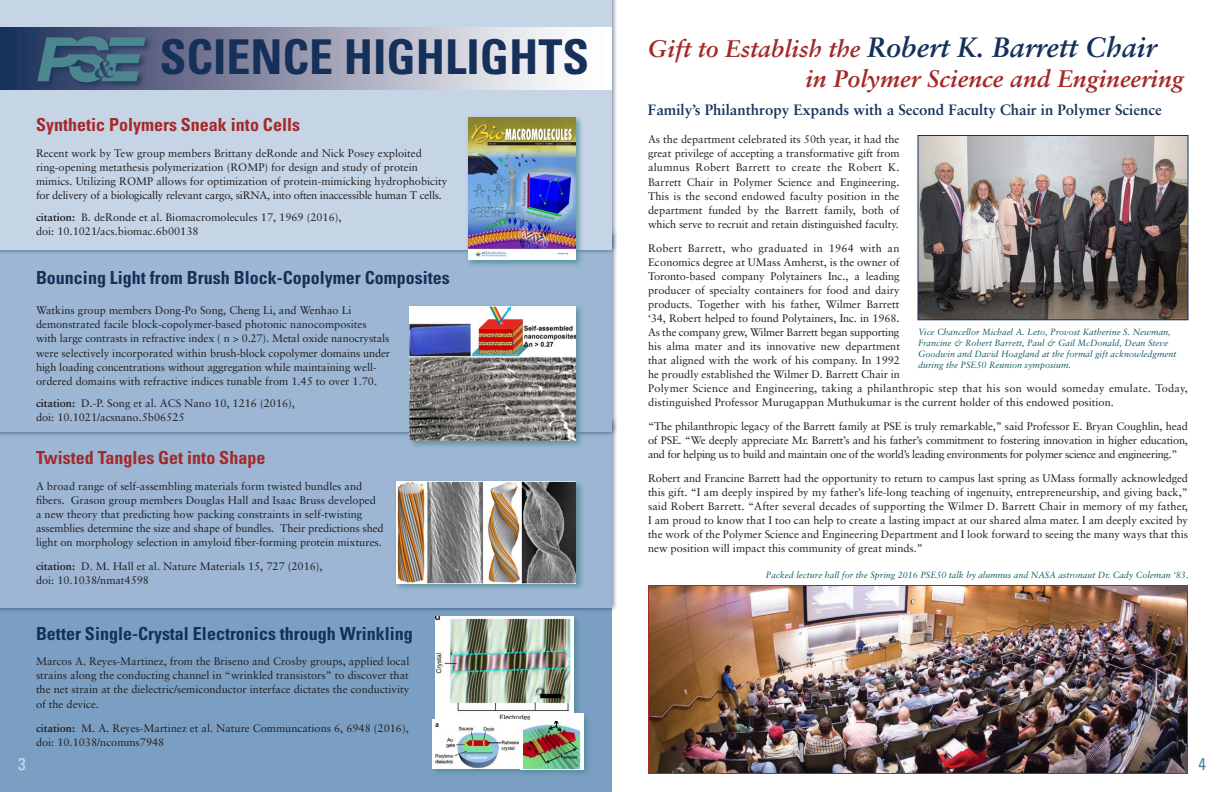
<style>
.page{position:relative;width:1224px;height:792px;background:#fff}
.page>*{position:absolute;margin:0;border:0;box-sizing:border-box;transform-origin:0 0}
.t1{font:700 condensed 48px "Univers";color:#153059}
.t2{font:italic 700 28px "Sabon";color:#153059}
.t3{font:italic 700 24px "Sabon";color:#a42929}
.t4{font:700 condensed 18px "Univers";color:#153059}
.t5{font:700 condensed 18px "Univers";color:#a42929}
.t6{font:condensed 17px "Univers";color:#d4dde7}
.t7{font:condensed 17px "Univers";color:#4c878f}
.t8{font:700 15px "Sabon";color:#153059}
.t9{font:11px/14px "Sabon";color:#231f20}
.t10{font:italic 9px/11px "Sabon";color:#145d66}
.s1{font-weight:700}
.s2{font-size:24px;color:#a42929}
</style>
<div class="page">
<div style="left:0;top:595px;width:612px;height:197px;background:#7b9fc3"></div>
<div style="left:0;top:417px;width:618px;height:196px;background:#153059;opacity:.75"></div>
<div style="left:0;top:422px;width:612px;height:186px;background:#9cb6d3"></div>
<div style="left:0;top:228px;width:618px;height:210px;background:#153059;opacity:.75"></div>
<div style="left:0;top:234px;width:612px;height:198px;background:#9cb6d3"></div>
<div style="left:0;top:0;width:618px;height:255px;background:#153059;opacity:.75"></div>
<div style="left:0;top:0;width:612px;height:249px;background:#c6d5e5"></div>
<div style="left:0;top:27px;width:612px;height:63px;background:linear-gradient(to right,#202d58,#fff)"></div>
<img style="left:920px;top:137px;width:266px;height:181px">
<div style="left:918px;top:135px;width:270px;height:185px;border:1px solid #153059"></div>
<div style="left:35px;top:34px;width:119px;height:57px;background:#153059;opacity:.75"></div>
<svg style="left:37px;top:36px;width:109px;height:46px;background:#41687e"></svg>
<div style="left:466px;top:115px;width:118px;height:153px;background:#4c878f;opacity:.75"></div>
<img style="left:468px;top:117px;width:107px;height:142px">
<div style="left:408px;top:304px;width:177px;height:145px;background:#4c878f;opacity:.75"></div>
<img style="left:410px;top:306px;width:166px;height:135px">
<div style="left:394px;top:480px;width:191px;height:112px;background:#4c878f;opacity:.75"></div>
<img style="left:396px;top:482px;width:180px;height:101px">
<div style="left:430px;top:614px;width:161px;height:163px;background:#4c878f;opacity:.75"></div>
<img style="left:522px;top:714px;width:61px;height:55px">
<img style="left:435px;top:617px;width:139px;height:104px">
<img style="left:432px;top:720px;width:90px;height:49px">
<img style="left:650px;top:587px;width:536px;height:185px">
<div style="left:648px;top:585px;width:540px;height:189px;border:1px solid #a42929"></div>
<h1 class="t1" style="left:160px;top:28px;width:431px">SCIENCE HIGHLIGHTS</h1>
<h3 class="t5" style="left:36px;top:114px;width:266px">Synthetic Polymers Sneak into Cells</h3>
<p class="t9" style="left:36px;top:146px;width:413px">Recent work by Tew group members Brittany deRonde and Nick Posey exploited ring-opening metathesis polymerization (ROMP) for design and study of protein mimics. Utilizing ROMP allows for optimization of protein-mimicking hydrophobicity for delivery of a biologically relevant cargo, siRNA, into often inaccessible human T cells.</p>
<p class="t9" style="left:36px;top:210px;width:307px"><span class="s1">citation:</span> B. deRonde et al. Biomacromolecules 17, 1969 (2016), doi: 10.1021/acs.biomac.6b00138</p>
<h3 class="t4" style="left:36px;top:267px;width:415px">Bouncing Light from Brush Block-Copolymer Composites</h3>
<p class="t9" style="left:36px;top:304px;width:356px">Watkins group members Dong-Po Song, Cheng Li, and Wenhao Li demonstrated facile block-copolymer-based photonic nanocomposites with large contrasts in refractive index (Δn &gt; 0.27). Metal oxide nanocrystals were selectively incorporated within brush-block copolymer domains under high loading concentrations without aggregation while maintaining well&shy;ordered domains with refractive indices tunable from 1.45 to over 1.70.</p>
<p class="t9" style="left:36px;top:396px;width:260px"><span class="s1">citation:</span> D.-P. Song et al. ACS Nano 10, 1216 (2016), doi: 10.1021/acsnano.5b06525</p>
<h3 class="t5" style="left:36px;top:447px;width:231px">Twisted Tangles Get into Shape</h3>
<p class="t9" style="left:36px;top:479px;width:349px">A broad range of self-assembling materials form twisted bundles and fibers. Grason group members Douglas Hall and Isaac Bruss developed a new theory that predicting how packing constraints in self-twisting assemblies determine the size and shape of bundles. Their predictions shed light on morphology selection in amyloid fiber-forming protein mixtures.</p>
<p class="t9" style="left:36px;top:559px;width:288px"><span class="s1">citation:</span> D. M. Hall et al. Nature Materials 15, 727 (2016), doi: 10.1038/nmat4598</p>
<h3 class="t4" style="left:36px;top:622px;width:378px">Better Single-Crystal Electronics through Wrinkling</h3>
<p class="t9" style="left:36px;top:655px;width:375px;text-align:justify">Marcos A. Reyes-Martinez, from the Briseno and Crosby groups, applied local strains along the conducting channel in “wrinkled transistors” to discover that the net strain at the dielectric/semiconductor interface dictates the conductivity of the device.</p>
<p class="t9" style="left:36px;top:721px;width:374px"><span class="s1">citation:</span> M. A. Reyes-Martinez et al. Nature Communcations 6, 6948 (2016), doi: 10.1038/ncomms7948</p>
<h2 class="t2" style="left:648px;top:31px;width:510px"><span class="s2">Gift to Establish the</span> Robert K. Barrett Chair</h2>
<h3 class="t3" style="left:805px;top:64px;width:380px">in Polymer Science and Engineering</h3>
<h3 class="t8" style="left:648px;top:101px;width:515px">Family’s Philanthropy Expands with a Second Faculty Chair in Polymer Science</h3>
<p class="t9" style="left:648px;top:133px;width:253px;text-align:justify">As the department celebrated its 50th year, it had the great privilege of accepting a transformative gift from alumnus Robert Barrett to create the Robert K.<br>Barrett Chair in Polymer Science and Engineering.<br>This is the second endowed faculty position in the department funded by the Barrett family, both of which serve to recruit and retain distinguished faculty.</p>
<p class="t9" style="left:648px;top:241px;width:541px">Robert Barrett, who graduated in 1964 with an<br>Economics degree at UMass Amherst, is the owner of<br>Toronto-based company Polytainers Inc., a leading<br>producer of specialty containers for food and dairy<br>products. Together with his father, Wilmer Barrett<br>‘34, Robert helped to found Polytainers, Inc. in 1968.<br>As the company grew, Wilmer Barrett began supporting<br>his alma mater and its innovative new department<br>that aligned with the work of his company. In 1992<br>he proudly established the Wilmer D. Barrett Chair in<br>Polymer Science and Engineering, taking a philanthropic step that his son would someday emulate. Today, distinguished Professor Murugappan Muthukumar is the current holder of this endowed position.</p>
<p class="t9" style="left:648px;top:419px;width:542px;text-align:justify">“The philanthropic legacy of the Barrett family at PSE is truly remarkable,” said Professor E. Bryan Coughlin, head of PSE. “We deeply appreciate Mr. Barrett’s and his father’s commitment to fostering innovation in higher education, and for helping us to build and maintain one of the world’s leading environments for polymer science and engineering.”</p>
<p class="t9" style="left:648px;top:471px;width:542px;text-align:justify">Robert and Francine Barrett had the opportunity to return to campus last spring as UMass formally acknowledged this gift. “I am deeply inspired by my father’s life-long teaching of ingenuity, entrepreneurship, and giving back,” said Robert Barrett. “After several decades of supporting the Wilmer D. Barrett Chair in memory of my father, I am proud to know that I too can help to create a lasting impact at our shared alma mater. I am deeply excited by the work of the Polymer Science and Engineering Department and I look forward to seeing the many ways that this new position will impact this community of great minds.”</p>
<p class="t10" style="left:918px;top:327px;width:260px">Vice Chancellor Michael A. Leto, Provost Katherine S. Newman, Francine &amp; Robert Barrett, Paul &amp; Gail McDonald, Dean Steve Goodwin and David Hoagland at the formal gift acknowledgment during the PSE50 Reunion symposium.</p>
<p class="t10" style="left:766px;top:570px;width:424px">Packed lecture hall for the Spring 2016 PSE50 talk by alumnus and NASA astronaut Dr. Cady Coleman ‘83.</p>
<h3 class="t6" style="left:18px;top:753px;width:9px">3</h3>
<h3 class="t7" style="left:1198px;top:753px;width:9px">4</h3>
</div>
